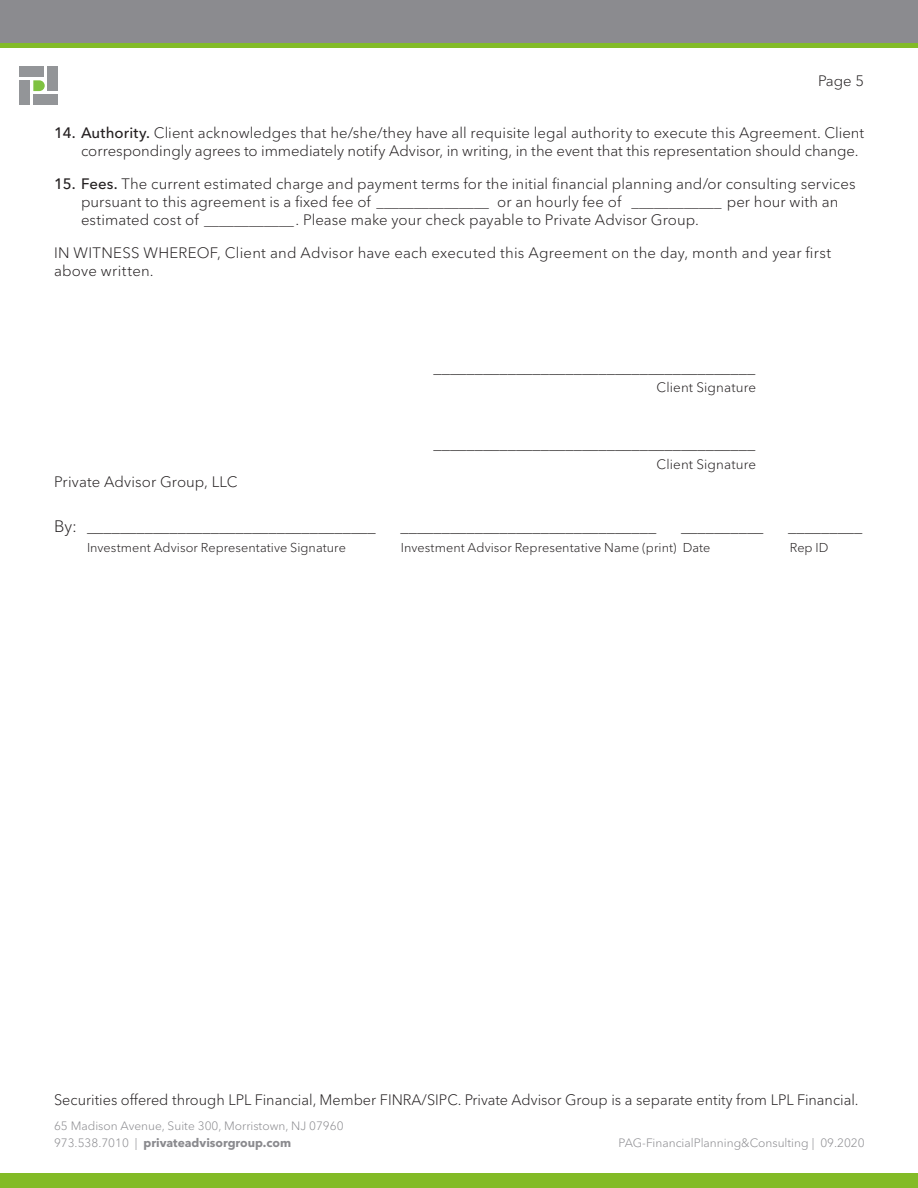
<style>
.page{position:relative;width:918px;height:1188px;background:#fff}
.page>*{position:absolute;margin:0;border:0;box-sizing:border-box;transform-origin:0 0}
.t1{font:300 16.5px "Avenir Next LT Pro";color:#231f20}
.t2{font:300 15px/18px "Avenir Next LT Pro";letter-spacing:.005em;color:#231f20}
.t3{font:300 13.5px "Avenir Next LT Pro";letter-spacing:.01em;color:#231f20}
.t4{font:300 12.75px "Avenir Next LT Pro";letter-spacing:.005em;color:#231f20}
.t5{font:300 12px "Avenir Next LT Pro";color:#8a8a8e}
.t6{font:700 12px "Avenir Next LT Pro";color:#8a8a8e}
.s1{font-weight:500}
.s2{font-weight:300}
</style>
<div class="page">
<div style="left:19px;top:80px;width:11px;height:25px;background:#939598"></div>
<div style="left:48px;top:66px;width:10px;height:25px;background:#939598"></div>
<div style="left:19px;top:66px;width:25px;height:11px;background:#939598"></div>
<div style="left:33px;top:95px;width:25px;height:10px;background:#939598"></div>
<svg style="left:33px;top:80px;width:12px;height:11px"></svg>
<div style="left:0;top:0;width:918px;height:44px;background:#8b8b8f"></div>
<div style="left:0;top:43px;width:918px;height:5px;background:#82bb27"></div>
<div style="left:0;top:1173px;width:918px;height:15px;background:#83bb27"></div>
<p class="t2" style="left:818px;top:71px;width:47px">Page 5</p>
<p class="t2" style="left:81px;top:124px;width:785px;text-indent:-27px"><span class="s1">14. Authority.</span> Client acknowledges that he/she/they have all requisite legal authority to execute this Agreement. Client correspondingly agrees to immediately notify Advisor, in writing, in the event that this representation should change.</p>
<p class="t2" style="left:81px;top:175px;width:776px;text-indent:-27px"><span class="s1">15. Fees.</span> The current estimated charge and payment terms for the initial financial planning and/or consulting services pursuant to this agreement is a fixed fee of _______________ or an hourly fee of ____________ per hour with an estimated cost of ____________. Please make your check payable to Private Advisor Group.</p>
<p class="t2" style="left:54px;top:244px;width:779px">IN WITNESS WHEREOF, Client and Advisor have each executed this Agreement on the day, month and year first above written.</p>
<p class="t1" style="left:434px;top:357px;width:323px">_______________________________________</p>
<p class="t3" style="left:657px;top:380px;width:101px">Client Signature</p>
<p class="t2" style="left:54px;top:473px;width:185px">Private Advisor Group, LLC</p>
<p class="t1" style="left:54px;top:516px;width:323px">By: ___________________________________</p>
<p class="t1" style="left:434px;top:434px;width:323px">_______________________________________</p>
<p class="t3" style="left:657px;top:456px;width:101px">Client Signature</p>
<p class="t1" style="left:401px;top:516px;width:257px">_______________________________</p>
<p class="t1" style="left:681px;top:516px;width:84px">__________</p>
<p class="t1" style="left:788px;top:516px;width:76px">_________</p>
<p class="t4" style="left:87px;top:540px;width:260px">Investment Advisor Representative Signature</p>
<p class="t4" style="left:401px;top:540px;width:311px">Investment Advisor Representative Name (print) Date</p>
<p class="t4" style="left:790px;top:540px;width:40px">Rep ID</p>
<p class="t2" style="left:54px;top:1091px;width:806px">Securities offered through LPL Financial, Member FINRA/SIPC. Private Advisor Group is a separate entity from LPL Financial.</p>
<p class="t5" style="left:54px;top:1119px;width:291px">65 Madison Avenue, Suite 300, Morristown, NJ 07960</p>
<p class="t6" style="left:54px;top:1135px;width:239px"><span class="s2">973.538.7010 |</span> privateadvisorgroup.com</p>
<p class="t5" style="left:619px;top:1136px;width:248px">PAG-FinancialPlanning&amp;Consulting | 09.2020</p>
</div>
